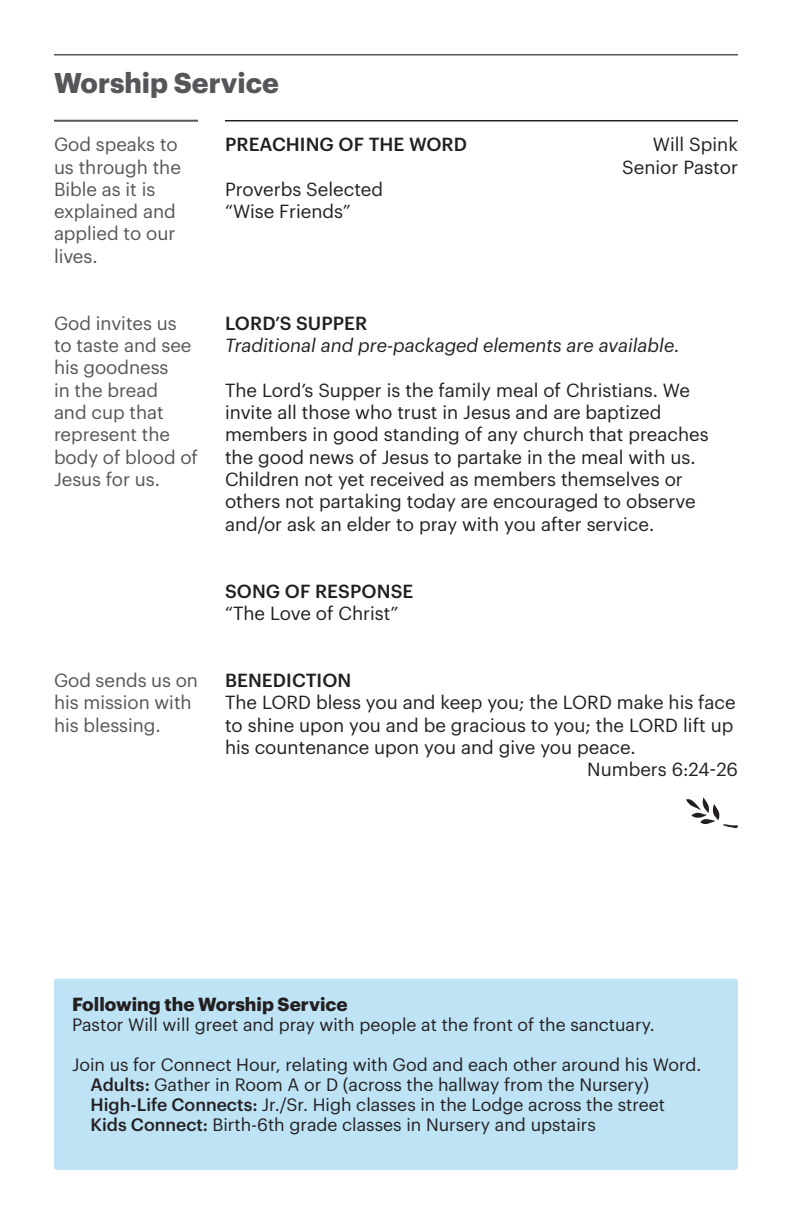
<style>
.page{position:relative;width:792px;height:1224px;background:#fff}
.page>*{position:absolute;margin:0;border:0;box-sizing:border-box;transform-origin:0 0}
.t1{font:52px "Southwood Collateral v 0.1";color:#231f20}
.t2{font:700 28px "Graphik";color:#555659}
.t3{font:18.6px/22.4px "Graphik";color:#231f20}
.t4{font:18.6px/22.4px "Graphik";letter-spacing:-.005em;color:#555659}
.t5{font:500 18.6px "Graphik";letter-spacing:.005em;color:#231f20}
.t6{font:italic 18.6px "Graphik";color:#231f20}
.t7{font:700 18.6px "Graphik";color:#231f20}
.t8{font:17.6px "Graphik";color:#231f20}
.s1{font-weight:500}
</style>
<div class="page">
<hr style="left:54px;top:120px;width:144px;height:2px;background:#555659">
<hr style="left:225px;top:120px;width:513px;height:1px;background:#231f20">
<hr style="left:54px;top:54px;width:684px;height:2px;background:#555659">
<div style="left:54px;top:979px;width:684px;height:191px;background:#bee3f5;border-radius:3px"></div>
<p class="t2" style="left:54px;top:61px;width:226px">Worship Service</p>
<p class="t5" style="left:225px;top:130px;width:244px">PREACHING OF THE WORD</p>
<p class="t3" style="left:653px;top:132px;width:87px">Will Spink</p>
<p class="t3" style="left:622px;top:154px;width:117px">Senior Pastor</p>
<p class="t3" style="left:225px;top:176px;width:160px">Proverbs Selected</p>
<p class="t3" style="left:225px;top:199px;width:127px">“Wise Friends”</p>
<p class="t4" style="left:54px;top:132px;width:128px">God speaks to us through the<br>Bible as it is explained and applied to our lives.</p>
<p class="t4" style="left:54px;top:310px;width:146px">God invites us to taste and see his goodness<br>in the bread<br>and cup that represent the body of blood of<br>Jesus for us.</p>
<p class="t4" style="left:54px;top:667px;width:145px">God sends us on his mission with his blessing.</p>
<p class="t5" style="left:225px;top:309px;width:144px">LORD’S SUPPER</p>
<p class="t6" style="left:225px;top:331px;width:456px">Traditional and pre-packaged elements are available.</p>
<p class="t3" style="left:225px;top:377px;width:485px">The Lord’s Supper is the family meal of Christians. We invite all those who trust in Jesus and are baptized members in good standing of any church that preaches the good news of Jesus to partake in the meal with us.<br>Children not yet received as members themselves or others not partaking today are encouraged to observe and/or ask an elder to pray with you after service.</p>
<p class="t5" style="left:225px;top:577px;width:190px">SONG OF RESPONSE</p>
<p class="t3" style="left:225px;top:600px;width:175px">“The Love of Christ”</p>
<p class="t5" style="left:225px;top:666px;width:128px">BENEDICTION</p>
<p class="t3" style="left:225px;top:690px;width:512px">The LORD bless you and keep you; the LORD make his face to shine upon you and be gracious to you; the LORD lift up his countenance upon you and give you peace.</p>
<p class="t3" style="left:587px;top:757px;width:152px">Numbers 6:24-26</p>
<p class="t1" style="left:686px;top:790px;width:53px">A</p>
<p class="t7" style="left:72px;top:990px;width:277px">Following the Worship Service</p>
<p class="t8" style="left:72px;top:1011px;width:584px">Pastor Will will greet and pray with people at the front of the sanctuary.</p>
<p class="t8" style="left:72px;top:1051px;width:631px">Join us for Connect Hour, relating with God and each other around his Word.</p>
<p class="t8" style="left:91px;top:1071px;width:560px"><span class="s1">Adults:</span> Gather in Room A or D (across the hallway from the Nursery)</p>
<p class="t8" style="left:91px;top:1091px;width:576px"><span class="s1">High-Life Connects:</span> Jr./Sr. High classes in the Lodge across the street</p>
<p class="t8" style="left:91px;top:1111px;width:507px"><span class="s1">Kids Connect:</span> Birth-6th grade classes in Nursery and upstairs</p>
</div>
